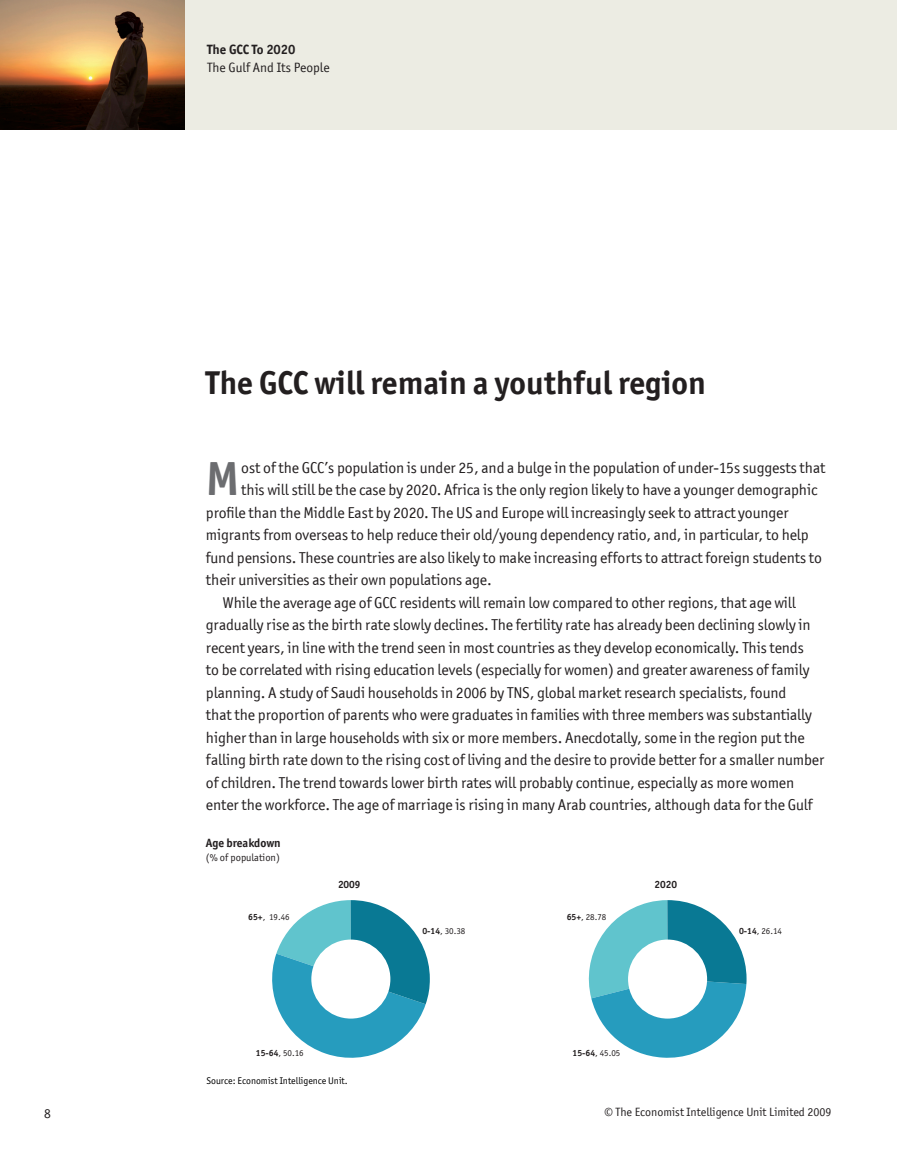
<style>
.page{position:relative;width:897px;height:1152px;background:#fff}
.page>*{position:absolute;margin:0;border:0;box-sizing:border-box;transform-origin:0 0}
.t1{font:700 47.85px "Officina San ITC";color:#6c6d70}
.t2{font:700 33px "Officina San ITC";color:#231f20}
.t3{font:15.75px "Officina San ITC";letter-spacing:-.005em;color:#231f20}
.t4{font:13.5px "Officina San ITC";color:#231f20}
.t5{font:700 13.5px "Officina San ITC";color:#231f20}
.t6{font:12px "Officina San ITC";color:#231f20}
.t7{font:700 12px "Officina San ITC";letter-spacing:-.005em;color:#231f20}
.t8{font:10.5px "Officina San ITC";color:#231f20}
.t9{font:700 10.5px "Officina San ITC";color:#231f20}
.t10{font:9.75px "Officina San ITC";color:#000}
.t11{font:9px "Officina San ITC";color:#231f20}
.s1{font-weight:700}
</style>
<div class="page">
<div style="left:0;top:0;width:895px;height:129px;background:#ecece3"></div>
<img style="left:0;top:0;width:185px;height:129px">
<hr style="left:895px;top:0;width:1px;height:129px;background:#ecece3">
<svg style="left:272px;top:900px;width:158px;height:158px"></svg>
<div style="left:311px;top:939px;width:79px;height:79px;background:#fff;border-radius:50%"></div>
<svg style="left:588px;top:900px;width:158px;height:158px"></svg>
<div style="left:628px;top:939px;width:79px;height:79px;background:#fff;border-radius:50%"></div>
<p class="t5" style="left:207px;top:41px;width:90px">The GCC To 2020</p>
<p class="t4" style="left:207px;top:60px;width:124px">The Gulf And Its People</p>
<h2 class="t2" style="left:206px;top:362px;width:501px">The GCC will remain a youthful region</h2>
<h1 class="t1" style="left:206px;top:449px;width:35px">M</h1>
<p class="t3" style="left:241px;top:458px;width:585px">ost of the GCC’s population is under 25, and a bulge in the population of under-15s suggests that</p>
<p class="t3" style="left:241px;top:480px;width:577px">this will still be the case by 2020. Africa is the only region likely to have a younger demographic</p>
<p class="t3" style="left:206px;top:503px;width:584px">profile than the Middle East by 2020. The US and Europe will increasingly seek to attract younger</p>
<p class="t3" style="left:206px;top:525px;width:604px">migrants from overseas to help reduce their old/young dependency ratio, and, in particular, to help</p>
<p class="t3" style="left:206px;top:548px;width:617px">fund pensions. These countries are also likely to make increasing efforts to attract foreign students to</p>
<p class="t3" style="left:206px;top:570px;width:287px">their universities as their own populations age.</p>
<p class="t3" style="left:223px;top:593px;width:574px">While the average age of GCC residents will remain low compared to other regions, that age will</p>
<p class="t3" style="left:206px;top:615px;width:606px">gradually rise as the birth rate slowly declines. The fertility rate has already been declining slowly in</p>
<p class="t3" style="left:206px;top:638px;width:599px">recent years, in line with the trend seen in most countries as they develop economically. This tends</p>
<p class="t3" style="left:206px;top:660px;width:605px">to be correlated with rising education levels (especially for women) and greater awareness of family</p>
<p class="t3" style="left:206px;top:683px;width:582px">planning. A study of Saudi households in 2006 by TNS, global market research specialists, found</p>
<p class="t3" style="left:206px;top:705px;width:607px">that the proportion of parents who were graduates in families with three members was substantially</p>
<p class="t3" style="left:206px;top:728px;width:600px">higher than in large households with six or more members. Anecdotally, some in the region put the</p>
<p class="t3" style="left:206px;top:750px;width:620px">falling birth rate down to the rising cost of living and the desire to provide better for a smaller number</p>
<p class="t3" style="left:206px;top:773px;width:589px">of children. The trend towards lower birth rates will probably continue, especially as more women</p>
<p class="t3" style="left:206px;top:795px;width:608px">enter the workforce. The age of marriage is rising in many Arab countries, although data for the Gulf</p>
<p class="t7" style="left:206px;top:835px;width:76px">Age breakdown</p>
<p class="t8" style="left:206px;top:851px;width:75px">(% of population)</p>
<p class="t11" style="left:248px;top:911px;width:43px"><span class="s1">65+</span>, 19.46</p>
<p class="t9" style="left:338px;top:878px;width:24px">2009</p>
<p class="t9" style="left:654px;top:878px;width:24px">2020</p>
<p class="t11" style="left:422px;top:925px;width:45px"><span class="s1">0-14</span>, 30.38</p>
<p class="t11" style="left:566px;top:911px;width:41px"><span class="s1">65+</span>, 28.78</p>
<p class="t11" style="left:256px;top:1047px;width:49px"><span class="s1">15-64</span>, 50.16</p>
<p class="t11" style="left:572px;top:1047px;width:49px"><span class="s1">15-64</span>, 45.05</p>
<p class="t10" style="left:206px;top:1075px;width:143px">Source: Economist Intelligence Unit.</p>
<p class="t11" style="left:739px;top:925px;width:45px"><span class="s1">0-14</span>, 26.14</p>
<p class="t6" style="left:604px;top:1105px;width:228px">© The Economist Intelligence Unit Limited 2009</p>
</div>
